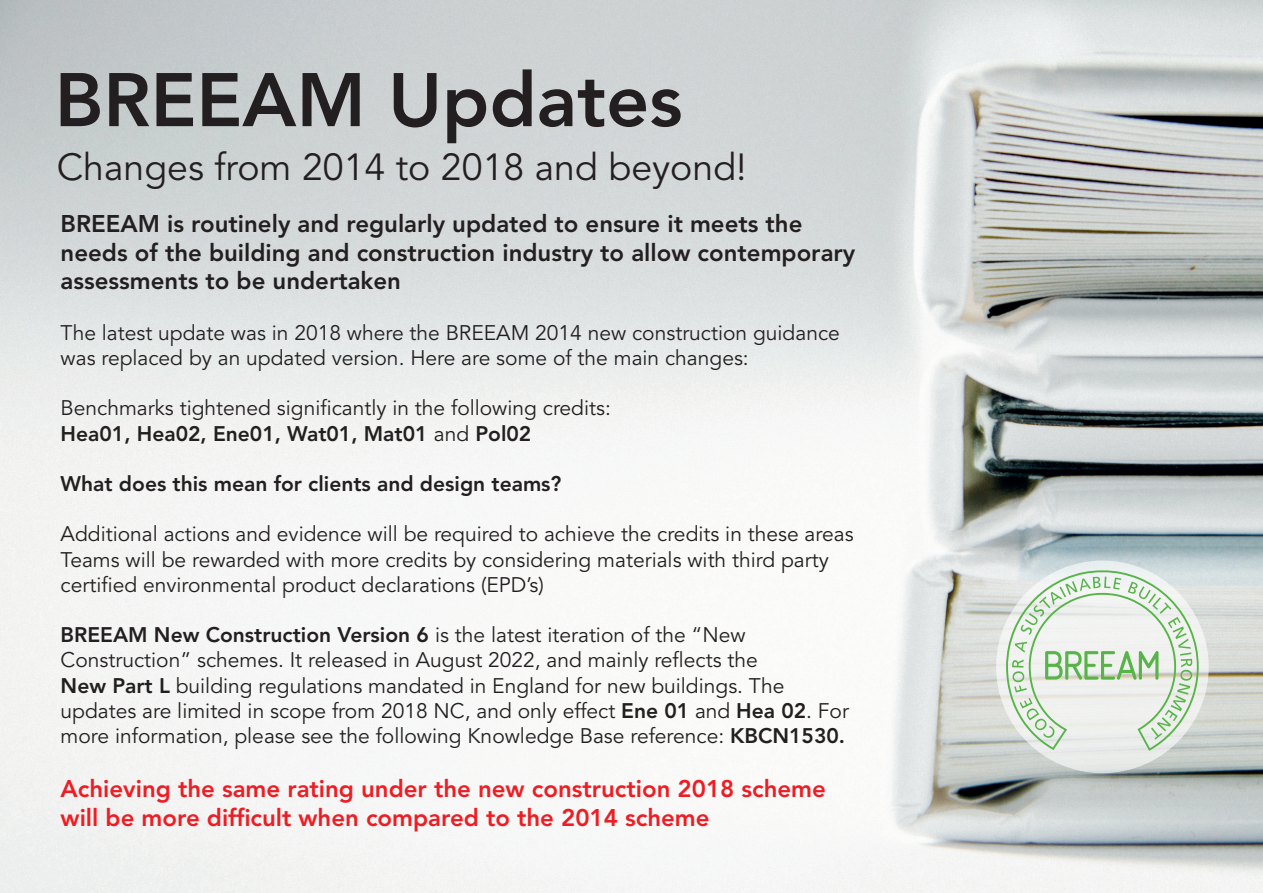
<style>
.page{position:relative;width:1263px;height:893px;background:#fff}
.page>*{position:absolute;margin:0;border:0;box-sizing:border-box;transform-origin:0 0}
.t1{font:800 75px "Avenir LT Std";color:#231f20}
.t2{font:37.5px "Avenir LT Std";color:#231f20}
.t3{font:800 24px/28.8px "Avenir LT Std";color:#231f20}
.t4{font:800 24px/28.8px "Avenir LT Std";color:#ee1d23}
.t5{font:21px/25.2px "Avenir LT Std";color:#231f20}
.t6{font:800 21px "Avenir LT Std";color:#231f20}
.s1{font-weight:800}
</style>
<div class="page">
<img style="left:0;top:0;width:1263px;height:893px">
<div style="left:996px;top:561px;width:213px;height:212px;background:#e9eceb;border-radius:50%"></div>
<svg style="left:1006px;top:570px;width:193px;height:181px"></svg>
<h1 class="t1" style="left:55px;top:56px;width:629px">BREEAM Updates</h1>
<h2 class="t2" style="left:57px;top:146px;width:691px">Changes from 2014 to 2018 and beyond!</h2>
<p class="t3" style="left:61px;top:209px;width:796px">BREEAM is routinely and regularly updated to ensure it meets the needs of the building and construction industry to allow contemporary assessments to be undertaken</p>
<p class="t5" style="left:61px;top:320px;width:781px">The latest update was in 2018 where the BREEAM 2014 new construction guidance was replaced by an updated version. Here are some of the main changes:</p>
<p class="t5" style="left:61px;top:396px;width:552px">Benchmarks tightened significantly in the following credits:<br><span class="s1">Hea01, Hea02, Ene01, Wat01, Mat01</span> and <span class="s1">Pol02</span></p>
<p class="t6" style="left:61px;top:471px;width:502px">What does this mean for clients and design teams?</p>
<p class="t5" style="left:61px;top:522px;width:794px">Additional actions and evidence will be required to achieve the credits in these areas<br>Teams will be rewarded with more credits by considering materials with third party certified environmental product declarations (EPD’s)</p>
<p class="t5" style="left:61px;top:623px;width:790px"><span class="s1">BREEAM New Construction Version 6</span> is the latest iteration of the “New Construction” schemes. It released in August 2022, and mainly reflects the<br><span class="s1">New Part L</span> building regulations mandated in England for new buildings. The updates are limited in scope from 2018 NC, and only effect <span class="s1">Ene 01</span> and <span class="s1">Hea 02</span>. For more information, please see the following Knowledge Base reference: <span class="s1">KBCN1530.</span></p>
<p class="t4" style="left:61px;top:774px;width:767px">Achieving the same rating under the new construction 2018 scheme will be more difficult when compared to the 2014 scheme</p>
</div>
